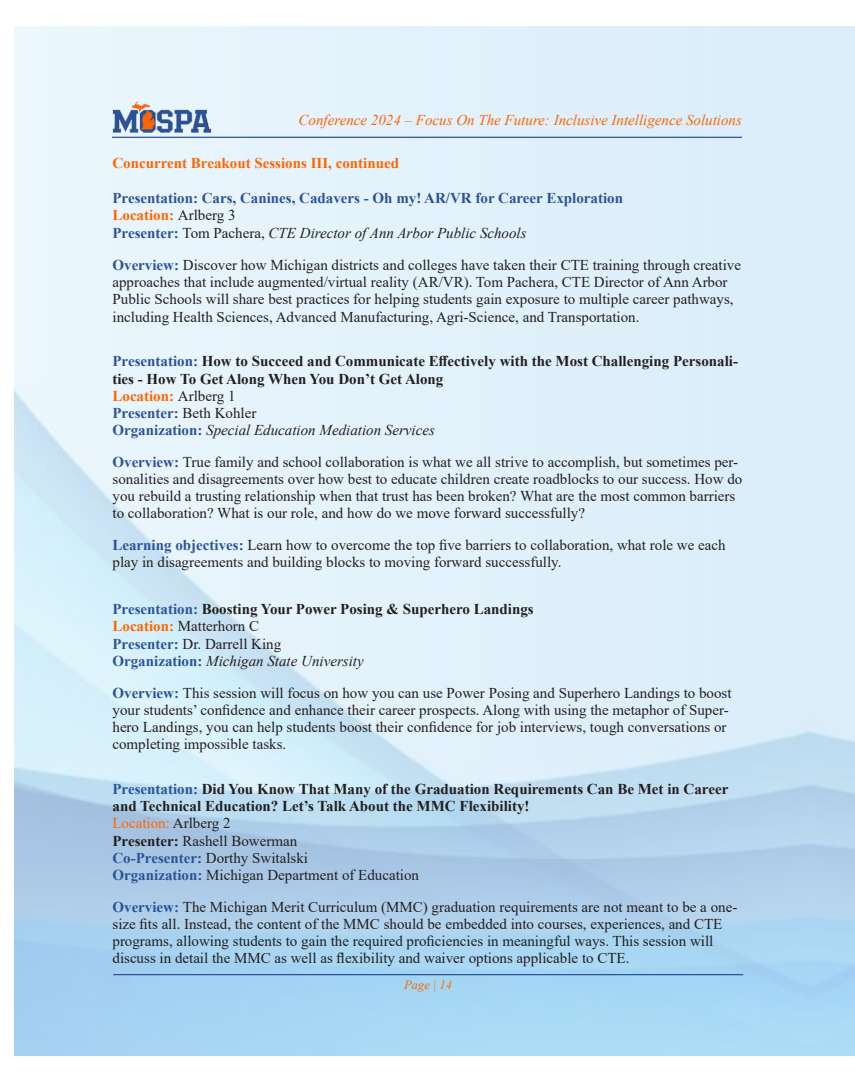
<style>
.page{position:relative;width:855px;height:1080px;background:#fff}
.page>*{position:absolute;margin:0;border:0;box-sizing:border-box;transform-origin:0 0}
.t1{font:15px/17px "Times New Roman";color:#231f20}
.t2{font:700 15px/17.2px "Times New Roman";color:#231f20}
.t3{font:italic 15px/17.5px "Times New Roman";color:#231f20}
.t4{font:700 15px "Times New Roman";color:#2c5398}
.t5{font:italic 15px "Times New Roman";color:#f60}
.t6{font:700 15px "Times New Roman";color:#f60}
.t7{font:15px "Times New Roman";color:#f60}
.t8{font:italic 12.5px "Times New Roman";color:#f60}
.s1{font-weight:700;font-style:normal;color:#f60}
.s2{font-style:normal}
.s3{font-weight:700;font-style:normal;color:#2c5398}
.s4{font-weight:700;color:#2c5398}
.s5{color:#2c5398}
.s6{color:#f60}
.s7{font-weight:400}
.s8{font-weight:700;color:#f60}
.s9{font-style:italic}
.s10{color:#231f20}
.s11{font-weight:700}
</style>
<div class="page">
<hr style="left:113px;top:974px;width:630px;height:1px;background:#2c5398">
<hr style="left:112px;top:137px;width:630px;height:1px;background:#2c5398">
<img style="left:98px;top:101px;width:133px;height:33px">
<p class="t5" style="left:299px;top:110px;width:445px">Conference 2024 – Focus On The Future: Inclusive Intelligence Solutions</p>
<p class="t6" style="left:112px;top:152px;width:288px">Concurrent Breakout Sessions III, continued</p>
<p class="t4" style="left:112px;top:187px;width:512px">Presentation: Cars, Canines, Cadavers - Oh my! AR/VR for Career Exploration</p>
<p class="t3" style="left:112px;top:206px;width:416px"><span class="s1">Location:</span> <span class="s2">Arlberg 3<br></span><span class="s3">Presenter:</span> <span class="s2">Tom Pachera,</span> CTE Director of Ann Arbor Public Schools</p>
<p class="t1" style="left:112px;top:256px;width:630px"><span class="s4">Overview:</span> Discover how Michigan districts and colleges have taken their CTE training through creative approaches that include augmented/virtual reality (AR/VR). Tom Pachera, CTE Director of Ann Arbor Public Schools will share best practices for helping students gain exposure to multiple career pathways, including Health Sciences, Advanced Manufacturing, Agri-Science, and Transportation.</p>
<p class="t2" style="left:112px;top:352px;width:627px"><span class="s5">Presentation:</span> How to Succeed and Communicate Effectively with the Most Challenging Personali&shy;ties - How To Get Along When You Don’t Get Along<br><span class="s6">Location:</span> <span class="s7">Arlberg 1</span></p>
<p class="t3" style="left:112px;top:404px;width:324px"><span class="s3">Presenter:</span> <span class="s2">Beth Kohler<br></span><span class="s3">Organization:</span> Special Education Mediation Services</p>
<p class="t1" style="left:112px;top:453px;width:631px"><span class="s4">Overview:</span> True family and school collaboration is what we all strive to accomplish, but sometimes per&shy;sonalities and disagreements over how best to educate children create roadblocks to our success. How do you rebuild a trusting relationship when that trust has been broken? What are the most common barriers to collaboration? What is our role, and how do we move forward successfully?</p>
<p class="t1" style="left:112px;top:536px;width:615px"><span class="s4">Learning objectives:</span> Learn how to overcome the top five barriers to collaboration, what role we each play in disagreements and building blocks to moving forward successfully.</p>
<p class="t2" style="left:112px;top:600px;width:423px"><span class="s5">Presentation:</span> Boosting Your Power Posing &amp; Superhero Landings</p>
<p class="t1" style="left:112px;top:617px;width:253px;line-height:17.5px"><span class="s8">Location:</span> Matterhorn C<br><span class="s4">Presenter:</span> Dr. Darrell King<br><span class="s4">Organization:</span> <span class="s9">Michigan State University</span></p>
<p class="t1" style="left:112px;top:684px;width:621px"><span class="s4">Overview:</span> This session will focus on how you can use Power Posing and Superhero Landings to boost your students’ confidence and enhance their career prospects. Along with using the metaphor of Super&shy;hero Landings, you can help students boost their confidence for job interviews, tough conversations or completing impossible tasks.</p>
<p class="t2" style="left:112px;top:780px;width:617px"><span class="s5">Presentation:</span> Did You Know That Many of the Graduation Requirements Can Be Met in Career and Technical Education? Let’s Talk About the MMC Flexibility!</p>
<p class="t7" style="left:112px;top:813px;width:120px">Location: <span class="s10">Arlberg 2</span></p>
<p class="t1" style="left:112px;top:832px;width:186px"><span class="s11">Presenter:</span> Rashell Bowerman</p>
<p class="t1" style="left:112px;top:849px;width:197px"><span class="s4">Co-Presenter:</span> Dorthy Switalski</p>
<p class="t1" style="left:112px;top:866px;width:308px"><span class="s4">Organization:</span> Michigan Department of Education</p>
<p class="t1" style="left:112px;top:898px;width:626px"><span class="s4">Overview:</span> The Michigan Merit Curriculum (MMC) graduation requirements are not meant to be a one&shy;size fits all. Instead, the content of the MMC should be embedded into courses, experiences, and CTE programs, allowing students to gain the required proficiencies in meaningful ways. This session will discuss in detail the MMC as well as flexibility and waiver options applicable to CTE.</p>
<p class="t8" style="left:404px;top:976px;width:49px">Page | 14</p>
</div>
